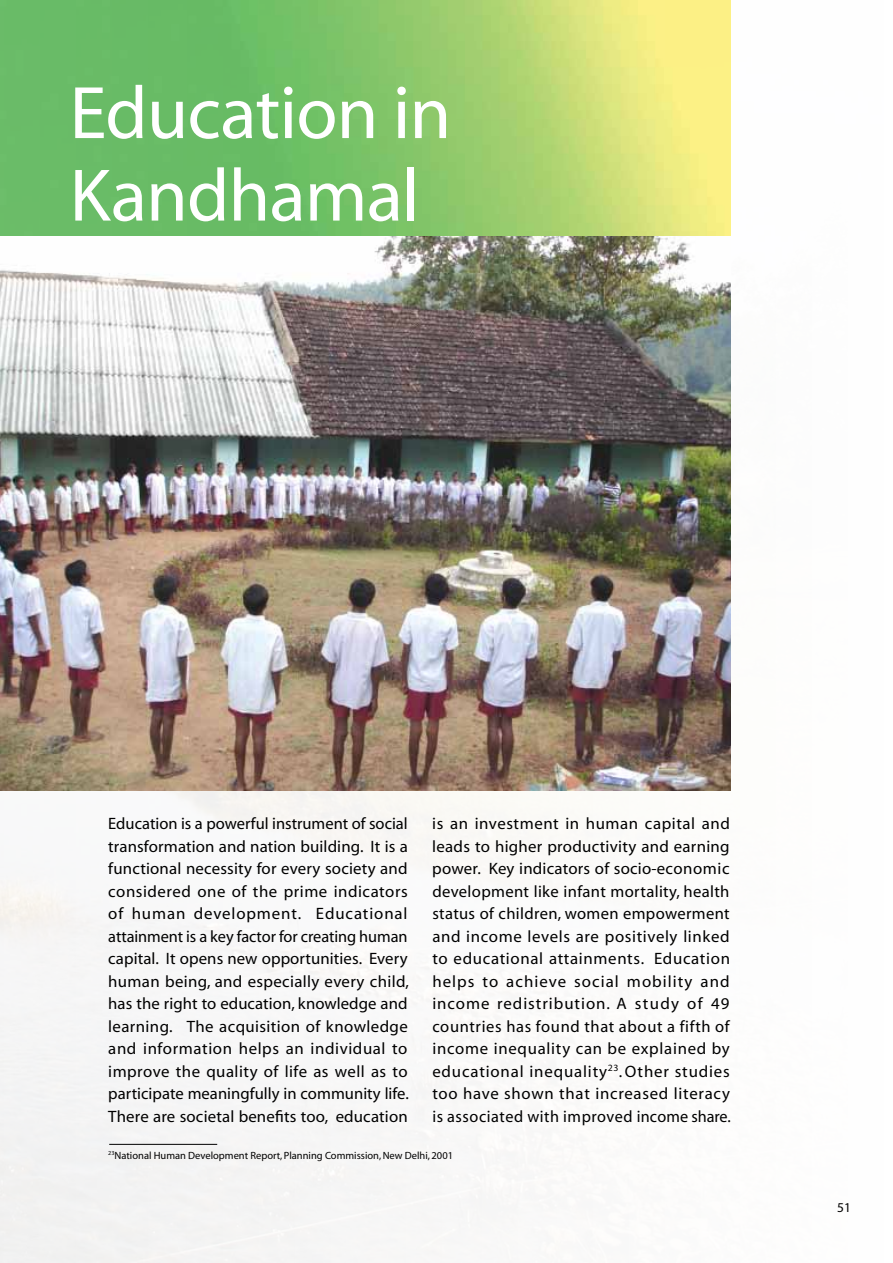
<style>
.page{position:relative;width:893px;height:1263px;background:#fff}
.page>*{position:absolute;margin:0;border:0;box-sizing:border-box;transform-origin:0 0}
.t1{font:75px/82.5px "Myriad";letter-spacing:-.01em;color:#fff}
.t2{font:16.5px/22.5px "Myriad";letter-spacing:.01em;color:#000;text-align:justify}
.t3{font:13.5px "Myriad";color:#000}
.t4{font:10.5px "Myriad";color:#000}
</style>
<div class="page">
<img style="left:0;top:0;width:731px;height:1263px">
<hr style="left:109px;top:1144px;width:108px;height:1px;background:#000">
<img style="left:0;top:237px;width:731px;height:554px">
<h1 class="t1" style="left:70px;top:75px;width:383px">Education in<br>Kandhamal</h1>
<p class="t2" style="left:108px;top:813px;width:302px">Education is a powerful instrument of social transformation and nation building. It is a functional necessity for every society and considered one of the prime indicators of human development. Educational attainment is a key factor for creating human capital. It opens new opportunities. Every human being, and especially every child, has the right to education, knowledge and learning. The acquisition of knowledge and information helps an individual to improve the quality of life as well as to participate meaningfully in community life.<br>There are societal benefits too, education</p>
<p class="t2" style="left:432px;top:813px;width:300px">is an investment in human capital and leads to higher productivity and earning power. Key indicators of socio-economic development like infant mortality, health status of children, women empowerment and income levels are positively linked to educational attainments. Education helps to achieve social mobility and income redistribution. A study of 49 countries has found that about a fifth of income inequality can be explained by educational inequality<sup>23</sup>.Other studies too have shown that increased literacy is associated with improved income share.</p>
<p class="t4" style="left:108px;top:1150px;width:346px"><sup>23</sup>National Human Development Report, Planning Commission, New Delhi, 2001</p>
<p class="t3" style="left:837px;top:1200px;width:15px">51</p>
</div>
